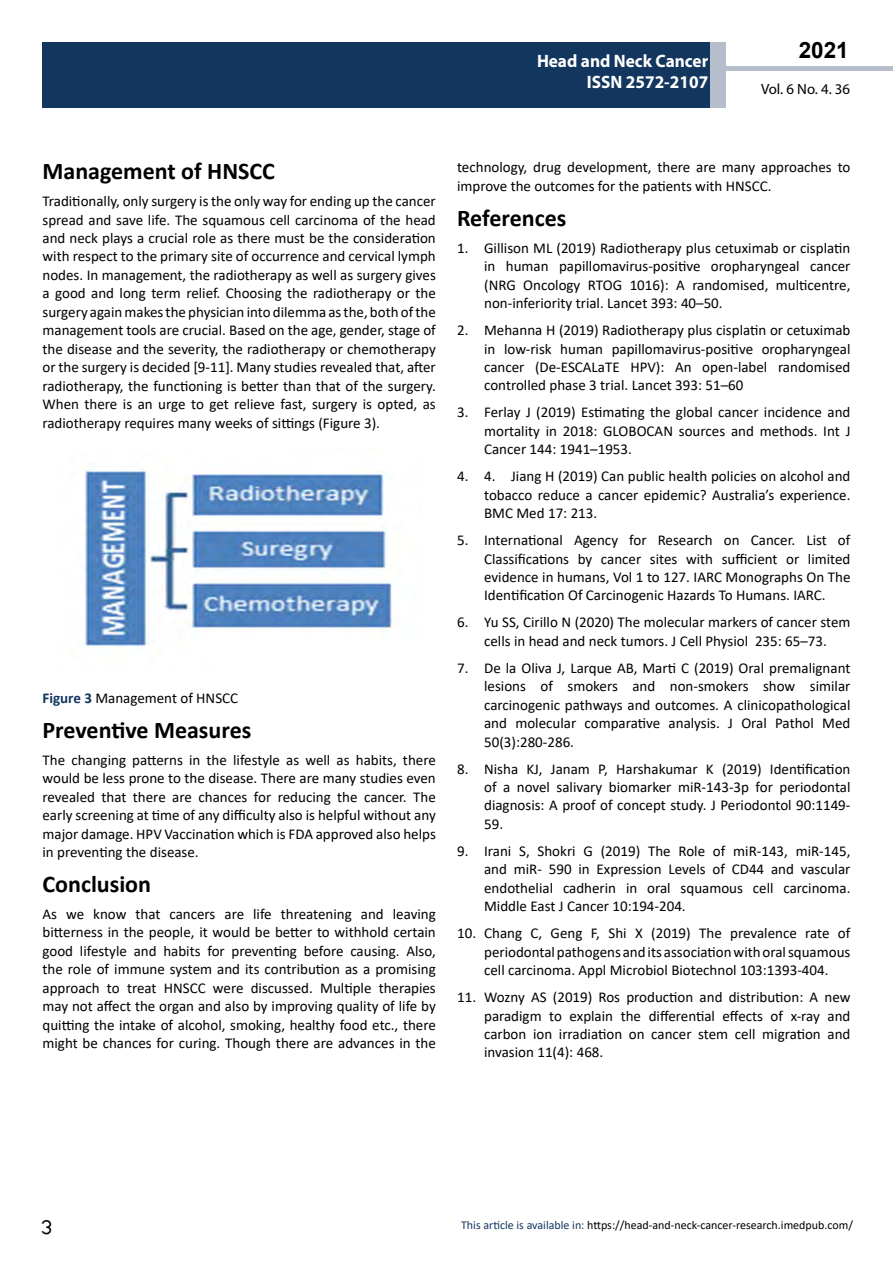
<style>
.page{position:relative;width:893px;height:1263px;background:#fff}
.page>*{position:absolute;margin:0;border:0;box-sizing:border-box;transform-origin:0 0}
.t1{font:25.5px "Tunga";color:#000}
.t2{font:700 24px "Calibri";color:#000}
.t3{font:700 22.5px "Arial";color:#000}
.t4{font:700 18px/21.6px "Myriad Pro";color:#fff;text-align:right;scale:.96 1}
.t5{font:15px/18.5px "Calibri";color:#000;text-align:justify}
.t6{font:14.85px "Myriad Pro";color:#000}
.t7{font:12px "Calibri";color:#000}
.s1{font-weight:700;color:#12365e}
.s2{color:#12365e}
</style>
<div class="page">
<div style="left:43px;top:42px;width:682px;height:66px;background:#12365e"></div>
<div style="left:722px;top:66px;width:171px;height:5px;background:#b6bdcb"></div>
<div style="left:710px;top:42px;width:15px;height:66px;background:#b6bdcb"></div>
<img style="left:71px;top:465px;width:323px;height:189px">
<p class="t4" style="left:537px;top:49px;width:180px">Head and Neck Cancer<br>ISSN 2572-2107</p>
<h3 class="t3" style="left:799px;top:35px;width:52px">2021</h3>
<p class="t6" style="left:761px;top:80px;width:91px">Vol. 6 No. 4. 36</p>
<h2 class="t2" style="left:43px;top:154px;width:234px">Management of HNSCC</h2>
<p class="t5" style="left:43px;top:192px;width:395px">Traditionally, only surgery is the only way for ending up the cancer spread and save life. The squamous cell carcinoma of the head and neck plays a crucial role as there must be the consideration with respect to the primary site of occurrence and cervical lymph nodes. In management, the radiotherapy as well as surgery gives a good and long term relief. Choosing the radiotherapy or the surgery again makes the physician into dilemma as the, both of the management tools are crucial. Based on the age, gender, stage of the disease and the severity, the radiotherapy or chemotherapy or the surgery is decided [9-11]. Many studies revealed that, after radiotherapy, the functioning is better than that of the surgery.<br>When there is an urge to get relieve fast, surgery is opted, as radiotherapy requires many weeks of sittings (Figure 3).</p>
<p class="t5" style="left:43px;top:688px;width:197px"><span class="s1">Figure 3</span> Management of HNSCC</p>
<h2 class="t2" style="left:43px;top:713px;width:210px">Preventive Measures</h2>
<p class="t5" style="left:43px;top:750px;width:395px">The changing patterns in the lifestyle as well as habits, there would be less prone to the disease. There are many studies even revealed that there are chances for reducing the cancer. The early screening at time of any difficulty also is helpful without any major damage. HPV Vaccination which is FDA approved also helps in preventing the disease.</p>
<h2 class="t2" style="left:43px;top:867px;width:110px">Conclusion</h2>
<p class="t5" style="left:43px;top:904px;width:395px">As we know that cancers are life threatening and leaving bitterness in the people, it would be better to withhold certain good lifestyle and habits for preventing before causing. Also, the role of immune system and its contribution as a promising approach to treat HNSCC were discussed. Multiple therapies may not affect the organ and also by improving quality of life by quitting the intake of alcohol, smoking, healthy food etc., there might be chances for curing. Though there are advances in the</p>
<p class="t5" style="left:457px;top:158px;width:395px">technology, drug development, there are many approaches to improve the outcomes for the patients with HNSCC.</p>
<h2 class="t2" style="left:457px;top:201px;width:111px">References</h2>
<p class="t5" style="left:484px;top:238px;width:368px;text-indent:-27px">1. Gillison ML (2019) Radiotherapy plus cetuximab or cisplatin in human papillomavirus-positive oropharyngeal cancer (NRG Oncology RTOG 1016): A randomised, multicentre, non-inferiority trial. Lancet 393: 40–50.</p>
<p class="t5" style="left:484px;top:320px;width:368px;text-indent:-27px">2. Mehanna H (2019) Radiotherapy plus cisplatin or cetuximab in low-risk human papillomavirus-positive oropharyngeal cancer (De-ESCALaTE HPV): An open-label randomised controlled phase 3 trial. Lancet 393: 51–60</p>
<p class="t5" style="left:484px;top:403px;width:368px;text-indent:-27px">3. Ferlay J (2019) Estimating the global cancer incidence and mortality in 2018: GLOBOCAN sources and methods. Int J Cancer 144: 1941–1953.</p>
<p class="t5" style="left:484px;top:467px;width:368px;text-indent:-27px">4. 4. Jiang H (2019) Can public health policies on alcohol and tobacco reduce a cancer epidemic? Australia’s experience.<br>BMC Med 17: 213.</p>
<p class="t5" style="left:484px;top:530px;width:368px;text-indent:-27px">5. International Agency for Research on Cancer. List of Classifications by cancer sites with sufficient or limited evidence in humans, Vol 1 to 127. IARC Monographs On The Identification Of Carcinogenic Hazards To Humans. IARC.</p>
<p class="t5" style="left:457px;top:613px;width:395px;text-align:center">6. Yu SS, Cirillo N (2020) The molecular markers of cancer stem cells in head and neck tumors. J Cell Physiol 235: 65–73.</p>
<p class="t5" style="left:484px;top:658px;width:368px;text-indent:-27px">7. De la Oliva J, Larque AB, Marti C (2019) Oral premalignant lesions of smokers and non-smokers show similar carcinogenic pathways and outcomes. A clinicopathological and molecular comparative analysis. J Oral Pathol Med 50(3):280-286.</p>
<p class="t5" style="left:484px;top:759px;width:368px;text-indent:-27px">8. Nisha KJ, Janam P, Harshakumar K (2019) Identification of a novel salivary biomarker miR-143-3p for periodontal diagnosis: A proof of concept study. J Periodontol 90:1149- 59.</p>
<p class="t5" style="left:484px;top:841px;width:368px;text-indent:-27px">9. Irani S, Shokri G (2019) The Role of miR-143, miR-145, and miR- 590 in Expression Levels of CD44 and vascular endothelial cadherin in oral squamous cell carcinoma.<br>Middle East J Cancer 10:194-204.</p>
<p class="t5" style="left:484px;top:924px;width:368px;text-indent:-27px">10. Chang C, Geng F, Shi X (2019) The prevalence rate of periodontal pathogens and its association with oral squamous cell carcinoma. Appl Microbiol Biotechnol 103:1393-404.</p>
<p class="t5" style="left:484px;top:987px;width:368px;text-indent:-27px">11. Wozny AS (2019) Ros production and distribution: A new paradigm to explain the differential effects of x-ray and carbon ion irradiation on cancer stem cell migration and invasion 11(4): 468.</p>
<h1 class="t1" style="left:41px;top:1210px;width:13px">3</h1>
<p class="t7" style="left:461px;top:1217px;width:393px"><span class="s2">This article is available in:</span> https://head-and-neck-cancer-research.imedpub.com/</p>
</div>
